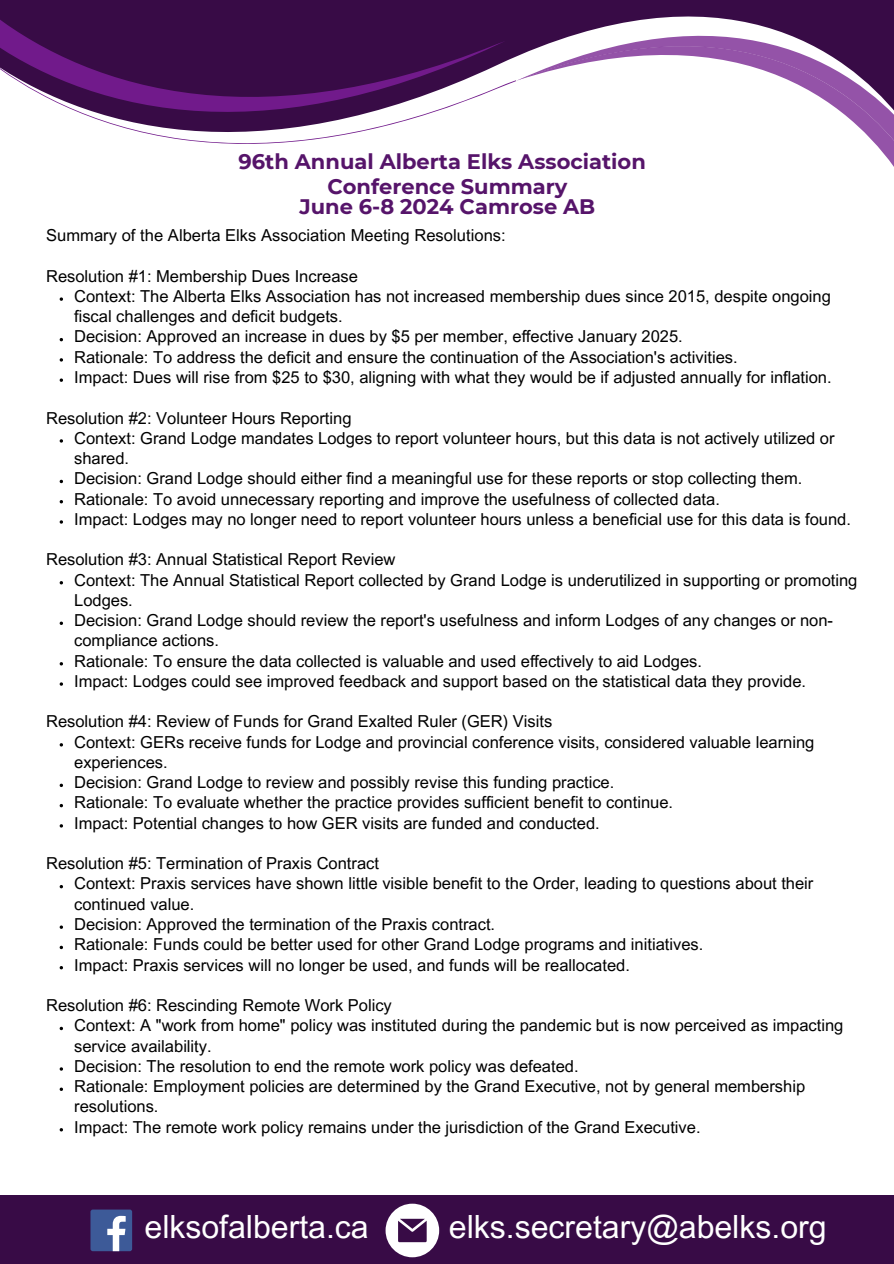
<style>
.page{position:relative;width:894px;height:1264px;background:#fff}
.page>*{position:absolute;margin:0;border:0;box-sizing:border-box;transform-origin:0 0}
.t1{font:31.95px "Arial MT Pro";color:#fff}
.t2{font:700 21px/20.2px "Montserrat";color:#56146a;text-align:center}
.t3{font:16.5px/20.2px "Arial MT Pro";color:#000}
</style>
<div class="page">
<div style="left:0;top:1195px;width:893px;height:68px;background:#380b46"></div>
<div style="left:90px;top:1209px;width:42px;height:42px;background:#3d5a98;border-radius:2px"></div>
<svg style="left:107px;top:1215px;width:19px;height:36px"></svg>
<svg style="left:385px;top:1203px;width:54px;height:54px"></svg>
<svg style="left:0;top:0;width:893px;height:57px;background:#552f61"></svg>
<svg style="left:0;top:8px;width:505px;height:136px;fill:#380b46"></svg>
<svg style="left:516px;top:35px;width:377px;height:120px"></svg>
<svg style="left:60px;top:297px;width:3px;height:4px"></svg>
<svg style="left:60px;top:378px;width:3px;height:4px"></svg>
<svg style="left:60px;top:621px;width:3px;height:4px"></svg>
<h2 class="t2" style="left:238px;top:151px;width:409px">96th Annual Alberta Elks Association</h2>
<h2 class="t2" style="left:299px;top:176px;width:297px">Conference Summary<br>June 6-8 2024 Camrose AB</h2>
<p class="t3" style="left:46px;top:227px;width:461px">Summary of the Alberta Elks Association Meeting Resolutions:</p>
<p class="t3" style="left:46px;top:268px;width:313px">Resolution #1: Membership Dues Increase</p>
<p class="t3" style="left:74px;top:288px;width:758px">Context: The Alberta Elks Association has not increased membership dues since 2015, despite ongoing fiscal challenges and deficit budgets.</p>
<p class="t3" style="left:74px;top:328px;width:610px">Decision: Approved an increase in dues by $5 per member, effective January 2025.</p>
<p class="t3" style="left:74px;top:349px;width:664px">Rationale: To address the deficit and ensure the continuation of the Association's activities.</p>
<p class="t3" style="left:74px;top:369px;width:758px">Impact: Dues will rise from $25 to $30, aligning with what they would be if adjusted annually for inflation.</p>
<p class="t3" style="left:46px;top:409px;width:307px">Resolution #2: Volunteer Hours Reporting</p>
<p class="t3" style="left:74px;top:430px;width:761px">Context: Grand Lodge mandates Lodges to report volunteer hours, but this data is not actively utilized or shared.</p>
<p class="t3" style="left:74px;top:470px;width:729px">Decision: Grand Lodge should either find a meaningful use for these reports or stop collecting them.</p>
<p class="t3" style="left:74px;top:490px;width:647px">Rationale: To avoid unnecessary reporting and improve the usefulness of collected data.</p>
<p class="t3" style="left:74px;top:511px;width:778px">Impact: Lodges may no longer need to report volunteer hours unless a beneficial use for this data is found.</p>
<p class="t3" style="left:46px;top:551px;width:351px">Resolution #3: Annual Statistical Report Review</p>
<p class="t3" style="left:74px;top:571px;width:784px">Context: The Annual Statistical Report collected by Grand Lodge is underutilized in supporting or promoting<br>Lodges.</p>
<p class="t3" style="left:74px;top:612px;width:760px">Decision: Grand Lodge should review the report's usefulness and inform Lodges of any changes or non&shy;compliance actions.</p>
<p class="t3" style="left:74px;top:652px;width:629px">Rationale: To ensure the data collected is valuable and used effectively to aid Lodges.</p>
<p class="t3" style="left:74px;top:673px;width:733px">Impact: Lodges could see improved feedback and support based on the statistical data they provide.</p>
<p class="t3" style="left:46px;top:713px;width:507px">Resolution #4: Review of Funds for Grand Exalted Ruler (GER) Visits</p>
<p class="t3" style="left:74px;top:733px;width:741px">Context: GERs receive funds for Lodge and provincial conference visits, considered valuable learning experiences.</p>
<p class="t3" style="left:74px;top:774px;width:541px">Decision: Grand Lodge to review and possibly revise this funding practice.</p>
<p class="t3" style="left:74px;top:794px;width:600px">Rationale: To evaluate whether the practice provides sufficient benefit to continue.</p>
<p class="t3" style="left:74px;top:814px;width:527px">Impact: Potential changes to how GER visits are funded and conducted.</p>
<p class="t3" style="left:46px;top:855px;width:334px">Resolution #5: Termination of Praxis Contract</p>
<p class="t3" style="left:74px;top:875px;width:740px">Context: Praxis services have shown little visible benefit to the Order, leading to questions about their continued value.</p>
<p class="t3" style="left:74px;top:916px;width:422px">Decision: Approved the termination of the Praxis contract.</p>
<p class="t3" style="left:74px;top:936px;width:630px">Rationale: Funds could be better used for other Grand Lodge programs and initiatives.</p>
<p class="t3" style="left:74px;top:956px;width:557px">Impact: Praxis services will no longer be used, and funds will be reallocated.</p>
<p class="t3" style="left:46px;top:997px;width:347px">Resolution #6: Rescinding Remote Work Policy</p>
<p class="t3" style="left:74px;top:1017px;width:770px">Context: A "work from home" policy was instituted during the pandemic but is now perceived as impacting service availability.</p>
<p class="t3" style="left:74px;top:1057px;width:506px">Decision: The resolution to end the remote work policy was defeated.</p>
<p class="t3" style="left:74px;top:1078px;width:732px">Rationale: Employment policies are determined by the Grand Executive, not by general membership resolutions.</p>
<p class="t3" style="left:74px;top:1118px;width:627px">Impact: The remote work policy remains under the jurisdiction of the Grand Executive.</p>
<p class="t1" style="left:144px;top:1214px;width:226px">elksofalberta.ca</p>
<p class="t1" style="left:449px;top:1214px;width:379px">elks.secretary@abelks.org</p>
</div>
